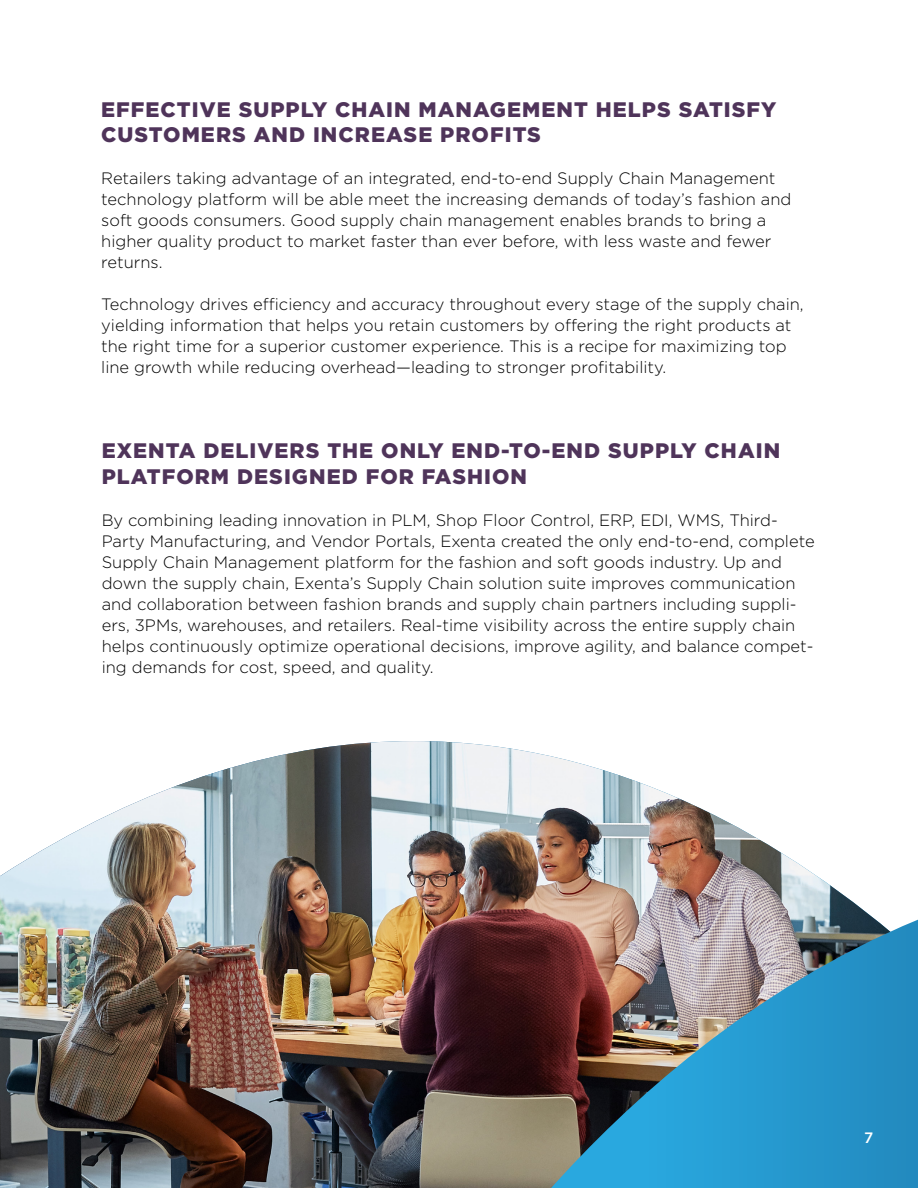
<style>
.page{position:relative;width:918px;height:1188px;background:#fff}
.page>*{position:absolute;margin:0;border:0;box-sizing:border-box;transform-origin:0 0}
.t1{font:900 21px/25.5px "Gotham";letter-spacing:.05em;color:#4f345a}
.t2{font:300 16.5px/21px "Gotham";color:#000}
.t3{font:500 15px "Gotham";color:#fff}
</style>
<div class="page">
<img style="left:0;top:741px;width:918px;height:447px">
<img style="left:551px;top:920px;width:367px;height:268px">
<p class="t1" style="left:101px;top:96px;width:677px">EFFECTIVE SUPPLY CHAIN MANAGEMENT HELPS SATISFY<br>CUSTOMERS AND INCREASE PROFITS</p>
<p class="t2" style="left:101px;top:168px;width:692px">Retailers taking advantage of an integrated, end-to-end Supply Chain Management technology platform will be able meet the increasing demands of today’s fashion and soft goods consumers. Good supply chain management enables brands to bring a higher quality product to market faster than ever before, with less waste and fewer returns.</p>
<p class="t2" style="left:101px;top:294px;width:704px">Technology drives efficiency and accuracy throughout every stage of the supply chain, yielding information that helps you retain customers by offering the right products at the right time for a superior customer experience. This is a recipe for maximizing top line growth while reducing overhead—leading to stronger profitability.</p>
<p class="t1" style="left:102px;top:437px;width:680px">EXENTA DELIVERS THE ONLY END-TO-END SUPPLY CHAIN<br>PLATFORM DESIGNED FOR FASHION</p>
<p class="t2" style="left:102px;top:509px;width:714px">By combining leading innovation in PLM, Shop Floor Control, ERP, EDI, WMS, Third-Party Manufacturing, and Vendor Portals, Exenta created the only end-to-end, complete Supply Chain Management platform for the fashion and soft goods industry. Up and down the supply chain, Exenta’s Supply Chain solution suite improves communication and collaboration between fashion brands and supply chain partners including suppli&shy;ers, 3PMs, warehouses, and retailers. Real-time visibility across the entire supply chain helps continuously optimize operational decisions, improve agility, and balance compet&shy;ing demands for cost, speed, and quality.</p>
<p class="t3" style="left:864px;top:1129px;width:11px">7</p>
</div>
